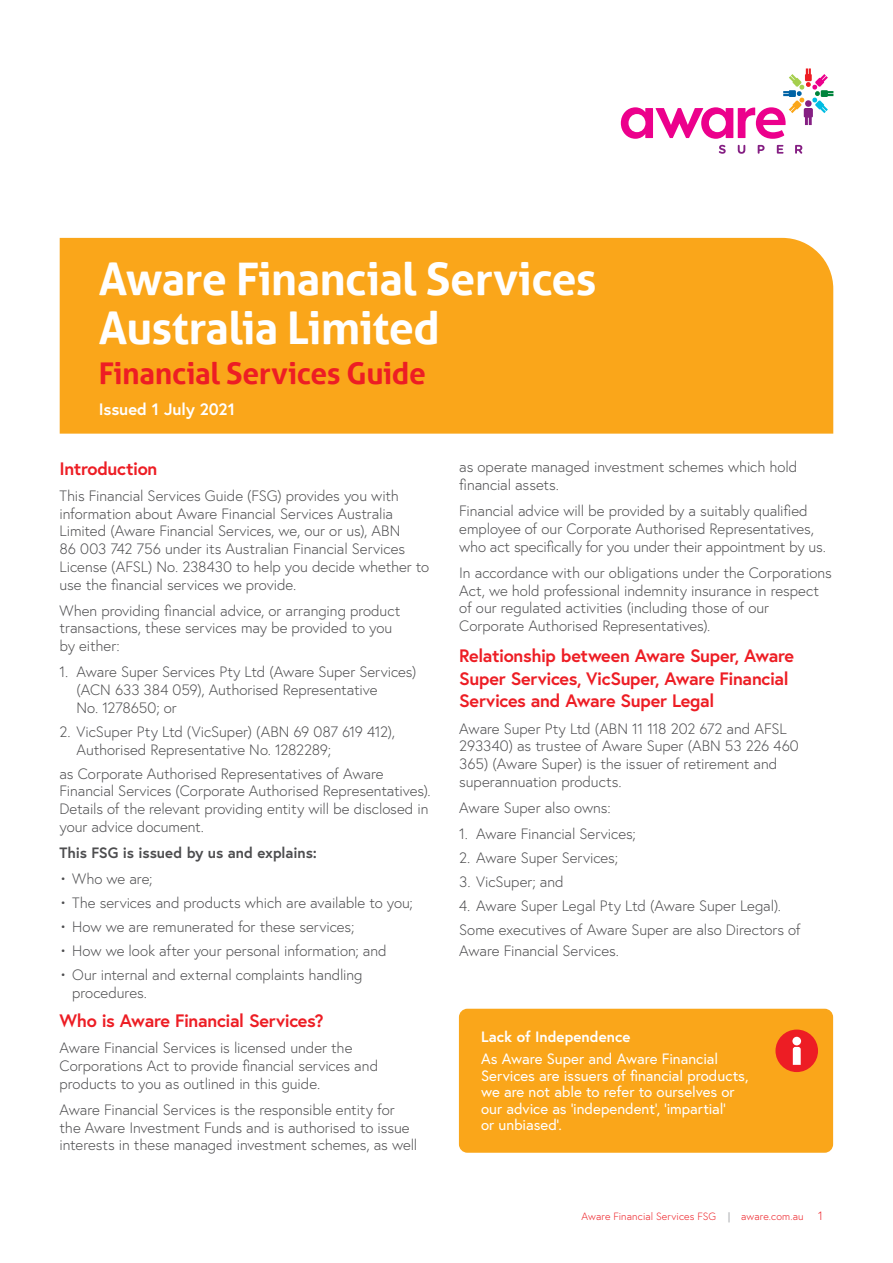
<style>
.page{position:relative;width:893px;height:1263px;background:#fff}
.page>*{position:absolute;margin:0;border:0;box-sizing:border-box;transform-origin:0 0}
.t1{font:700 45px/49.5px "Aller";letter-spacing:-.015em;color:#fff}
.t2{font:700 30px "Aller";letter-spacing:-.01em;color:#ed1d24}
.t3{font:700 18px/22.5px "Europa";letter-spacing:-.02em;color:#ed1d24}
.t4{font:700 16.5px "Europa";letter-spacing:-.005em;color:#fff}
.t5{font:300 15px/17.7px "Europa";letter-spacing:-.005em;color:#4d4d4f}
.t6{font:15px/16.5px "Europa";letter-spacing:-.005em;color:#fff}
.t7{font:700 15px "Europa";letter-spacing:-.005em;color:#4d4d4f}
.t8{font:700 15px "Europa";letter-spacing:.005em;color:#fff}
.t9{font:300 10.5px "Europa";letter-spacing:.01em;color:#ed1d24}
.s1{font-weight:700;color:#bcbec0}
.s2{font-size:12px}
</style>
<div class="page">
<svg style="left:719px;top:145px;width:7px;height:9px"></svg>
<svg style="left:738px;top:145px;width:7px;height:9px"></svg>
<svg style="left:758px;top:145px;width:7px;height:9px"></svg>
<svg style="left:777px;top:145px;width:6px;height:9px"></svg>
<svg style="left:795px;top:145px;width:7px;height:9px"></svg>
<svg style="left:621px;top:68px;width:212px;height:71px"></svg>
<div style="left:60px;top:238px;width:773px;height:196px;background:#faa61a"></div>
<div style="left:459px;top:1009px;width:374px;height:144px;background:#faa61a;border-radius:9px"></div>
<div style="left:775px;top:1029px;width:43px;height:43px;background:#ed1d24;border-radius:50%"></div>
<svg style="left:793px;top:1047px;width:8px;height:18px"></svg>
<div style="left:792px;top:1037px;width:9px;height:8px;background:#fff;border-radius:50%"></div>
<h1 class="t1" style="left:99px;top:254px;width:499px">Aware Financial Services<br>Australia Limited</h1>
<h2 class="t2" style="left:99px;top:355px;width:329px">Financial Services Guide</h2>
<p class="t4" style="left:99px;top:398px;width:138px">Issued 1 July 2021</p>
<p class="t3" style="left:60px;top:457px;width:99px">Introduction</p>
<p class="t5" style="left:60px;top:487px;width:371px">This Financial Services Guide (FSG) provides you with information about Aware Financial Services Australia Limited (Aware Financial Services, we, our or us), ABN<br>86 003 742 756 under its Australian Financial Services License (AFSL) No. 238430 to help you decide whether to use the financial services we provide.</p>
<p class="t5" style="left:60px;top:601px;width:342px">When providing financial advice, or arranging product transactions, these services may be provided to you by either:</p>
<p class="t5" style="left:77px;top:663px;width:342px;text-indent:-17px">1. Aware Super Services Pty Ltd (Aware Super Services) (ACN 633 384 059), Authorised Representative<br>No. 1278650; or</p>
<p class="t5" style="left:77px;top:722px;width:320px;text-indent:-17px">2. VicSuper Pty Ltd (VicSuper) (ABN 69 087 619 412),<br>Authorised Representative No. 1282289;</p>
<p class="t5" style="left:60px;top:764px;width:373px">as Corporate Authorised Representatives of Aware Financial Services (Corporate Authorised Representatives).<br>Details of the relevant providing entity will be disclosed in your advice document.</p>
<p class="t7" style="left:60px;top:842px;width:259px">This FSG is issued by us and explains:</p>
<p class="t5" style="left:60px;top:870px;width:94px">• Who we are;</p>
<p class="t5" style="left:60px;top:894px;width:355px">• The services and products which are available to you;</p>
<p class="t5" style="left:60px;top:918px;width:296px">• How we are remunerated for these services;</p>
<p class="t5" style="left:60px;top:942px;width:329px">• How we look after your personal information; and</p>
<p class="t5" style="left:72px;top:966px;width:292px;text-indent:-13px">• Our internal and external complaints handling procedures.</p>
<p class="t3" style="left:60px;top:1009px;width:266px">Who is Aware Financial Services?</p>
<p class="t5" style="left:60px;top:1039px;width:320px">Aware Financial Services is licensed under the<br>Corporations Act to provide financial services and products to you as outlined in this guide.</p>
<p class="t5" style="left:60px;top:1100px;width:359px">Aware Financial Services is the responsible entity for the Aware Investment Funds and is authorised to issue interests in these managed investment schemes, as well</p>
<p class="t5" style="left:459px;top:458px;width:340px">as operate managed investment schemes which hold financial assets.</p>
<p class="t5" style="left:459px;top:502px;width:368px">Financial advice will be provided by a suitably qualified employee of our Corporate Authorised Representatives, who act specifically for you under their appointment by us.</p>
<p class="t5" style="left:459px;top:564px;width:374px">In accordance with our obligations under the Corporations Act, we hold professional indemnity insurance in respect of our regulated activities (including those of our Corporate Authorised Representatives).</p>
<p class="t3" style="left:459px;top:644px;width:336px">Relationship between Aware Super, Aware<br>Super Services, VicSuper, Aware Financial<br>Services and Aware Super Legal</p>
<p class="t5" style="left:459px;top:719px;width:341px">Aware Super Pty Ltd (ABN 11 118 202 672 and AFSL 293340) as trustee of Aware Super (ABN 53 226 460<br>365) (Aware Super) is the issuer of retirement and superannuation products.</p>
<p class="t5" style="left:459px;top:799px;width:153px">Aware Super also owns:</p>
<p class="t5" style="left:459px;top:825px;width:178px">1. Aware Financial Services;</p>
<p class="t5" style="left:459px;top:849px;width:160px">2. Aware Super Services;</p>
<p class="t5" style="left:459px;top:873px;width:106px">3. VicSuper; and</p>
<p class="t5" style="left:459px;top:894px;width:343px;line-height:24px">4. Aware Super Legal Pty Ltd (Aware Super Legal).<br>Some executives of Aware Super are also Directors of</p>
<p class="t5" style="left:459px;top:942px;width:161px">Aware Financial Services.</p>
<p class="t8" style="left:481px;top:1026px;width:151px">Lack of Independence</p>
<p class="t6" style="left:481px;top:1050px;width:269px">As Aware Super and Aware Financial Services are issuers of financial products, we are not able to refer to ourselves or our advice as ‘independent’, ‘impartial’<br>or unbiased’.</p>
<p class="t9" style="left:582px;top:1210px;width:243px">Aware Financial Services FSG <span class="s1">|</span> aware.com.au <span class="s2">1</span></p>
</div>
